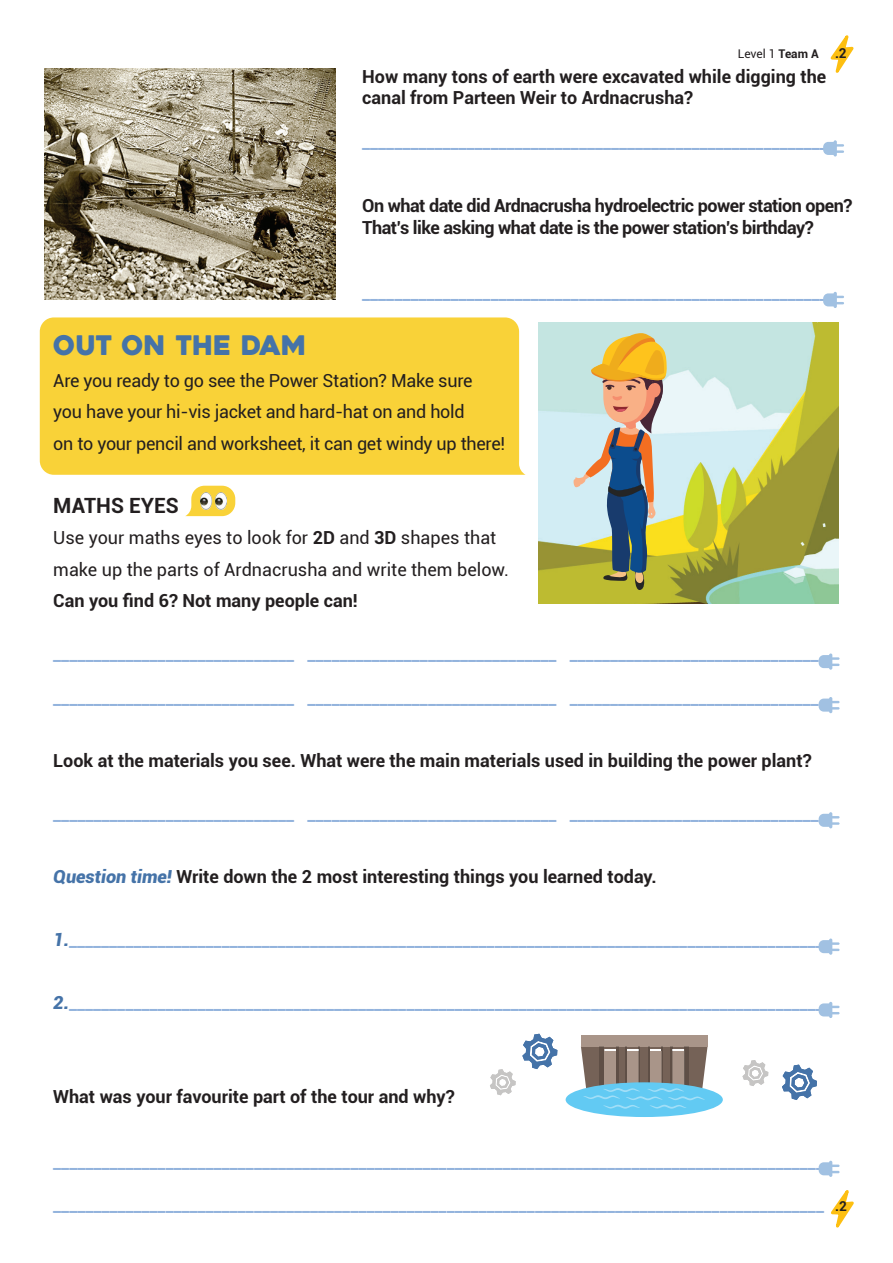
<style>
.page{position:relative;width:893px;height:1263px;background:#fff}
.page>*{position:absolute;margin:0;border:0;box-sizing:border-box;transform-origin:0 0}
.t1{font:26.85px "Heavitas";color:#4573a8}
.t2{font:700 21px "Roboto";color:#231f20}
.t3{font:700 18px "Roboto";color:#93b3dd}
.t4{font:700 18px/21.6px "Roboto";color:#231f20}
.t5{font:18px/31.5px "Roboto";letter-spacing:-.015em;color:#231f20}
.t6{font:700 18px/21.6px "Roboto";letter-spacing:-.03em;color:#231f20}
.t7{font:12px "Roboto";letter-spacing:-.005em;color:#231f20}
.s1{font-weight:700}
.s2{font-weight:700;font-size:13.65px}
.s3{font-weight:900;font-style:italic;color:#4573a8}
.s4{font-size:13.65px;color:#231f20}
</style>
<div class="page">
<img style="left:538px;top:323px;width:300px;height:281px">
<svg style="left:831px;top:1190px;width:23px;height:38px"></svg>
<svg style="left:185px;top:486px;width:50px;height:30px"></svg>
<div style="left:40px;top:317px;width:486px;height:158px;background:#f9d238"></div>
<img style="left:200px;top:492px;width:26px;height:18px">
<svg style="left:823px;top:140px;width:21px;height:17px"></svg>
<svg style="left:823px;top:292px;width:21px;height:16px"></svg>
<svg style="left:819px;top:653px;width:21px;height:17px"></svg>
<svg style="left:819px;top:697px;width:21px;height:16px"></svg>
<svg style="left:819px;top:812px;width:21px;height:16px"></svg>
<svg style="left:819px;top:938px;width:21px;height:17px"></svg>
<svg style="left:819px;top:1002px;width:21px;height:16px"></svg>
<svg style="left:819px;top:1161px;width:21px;height:16px"></svg>
<div style="left:581px;top:1035px;width:127px;height:11px;background:#a99589"></div>
<div style="left:566px;top:1082px;width:157px;height:35px;background:#62caf3;border-radius:50%"></div>
<svg style="left:581px;top:1046px;width:127px;height:63px"></svg>
<svg style="left:782px;top:1064px;width:35px;height:36px"></svg>
<svg style="left:522px;top:1034px;width:35px;height:35px"></svg>
<svg style="left:742px;top:1060px;width:26px;height:26px"></svg>
<svg style="left:490px;top:1069px;width:26px;height:26px"></svg>
<svg style="left:573px;top:332px;width:96px;height:260px;background:#b0ac8a"></svg>
<svg style="left:830px;top:35px;width:24px;height:38px"></svg>
<img style="left:44px;top:69px;width:292px;height:231px">
<p class="t7" style="left:738px;top:45px;width:110px">Level 1 <span class="s1">Team A</span> <span class="s2">.2</span></p>
<p class="t4" style="left:362px;top:65px;width:466px">How many tons of earth were excavated while digging the canal from Parteen Weir to Ardnacrusha?</p>
<p class="t3" style="left:362px;top:128px;width:475px">___________________________________________________________</p>
<p class="t6" style="left:362px;top:194px;width:492px">On what date did Ardnacrusha hydroelectric power station open?<br>That’s like asking what date is the power station’s birthday?</p>
<p class="t3" style="left:362px;top:280px;width:475px">___________________________________________________________</p>
<h1 class="t1" style="left:53px;top:329px;width:255px">OUT ON THE DAM</h1>
<p class="t5" style="left:53px;top:364px;width:454px">Are you ready to go see the Power Station? Make sure you have your hi-vis jacket and hard-hat on and hold<br>on to your pencil and worksheet, it can get windy up there!</p>
<p class="t2" style="left:53px;top:490px;width:127px">MATHS EYES</p>
<p class="t5" style="left:53px;top:521px;width:457px">Use your maths eyes to look for <span class="s1">2D</span> and <span class="s1">3D</span> shapes that make up the parts of Ardnacrusha and write them below.</p>
<p class="t4" style="left:53px;top:589px;width:306px">Can you find 6? Not many people can!</p>
<p class="t3" style="left:53px;top:641px;width:767px">______________________________ _______________________________ _______________________________</p>
<p class="t3" style="left:53px;top:684px;width:767px">______________________________ _______________________________ _______________________________</p>
<p class="t4" style="left:53px;top:749px;width:760px">Look at the materials you see. What were the main materials used in building the power plant?</p>
<p class="t3" style="left:53px;top:800px;width:767px">______________________________ _______________________________ _______________________________</p>
<p class="t4" style="left:53px;top:865px;width:605px"><span class="s3">Question time!</span> Write down the 2 most interesting things you learned today.</p>
<p class="t3" style="left:53px;top:926px;width:772px"><span class="s3">1.</span>______________________________________________________________________________________________</p>
<p class="t3" style="left:53px;top:989px;width:772px"><span class="s3">2.</span>______________________________________________________________________________________________</p>
<p class="t4" style="left:53px;top:1085px;width:403px">What was your favourite part of the tour and why?</p>
<p class="t3" style="left:53px;top:1149px;width:772px">________________________________________________________________________________________________</p>
<p class="t3" style="left:53px;top:1192px;width:795px">________________________________________________________________________________________________ <span class="s4">.2</span></p>
</div>
